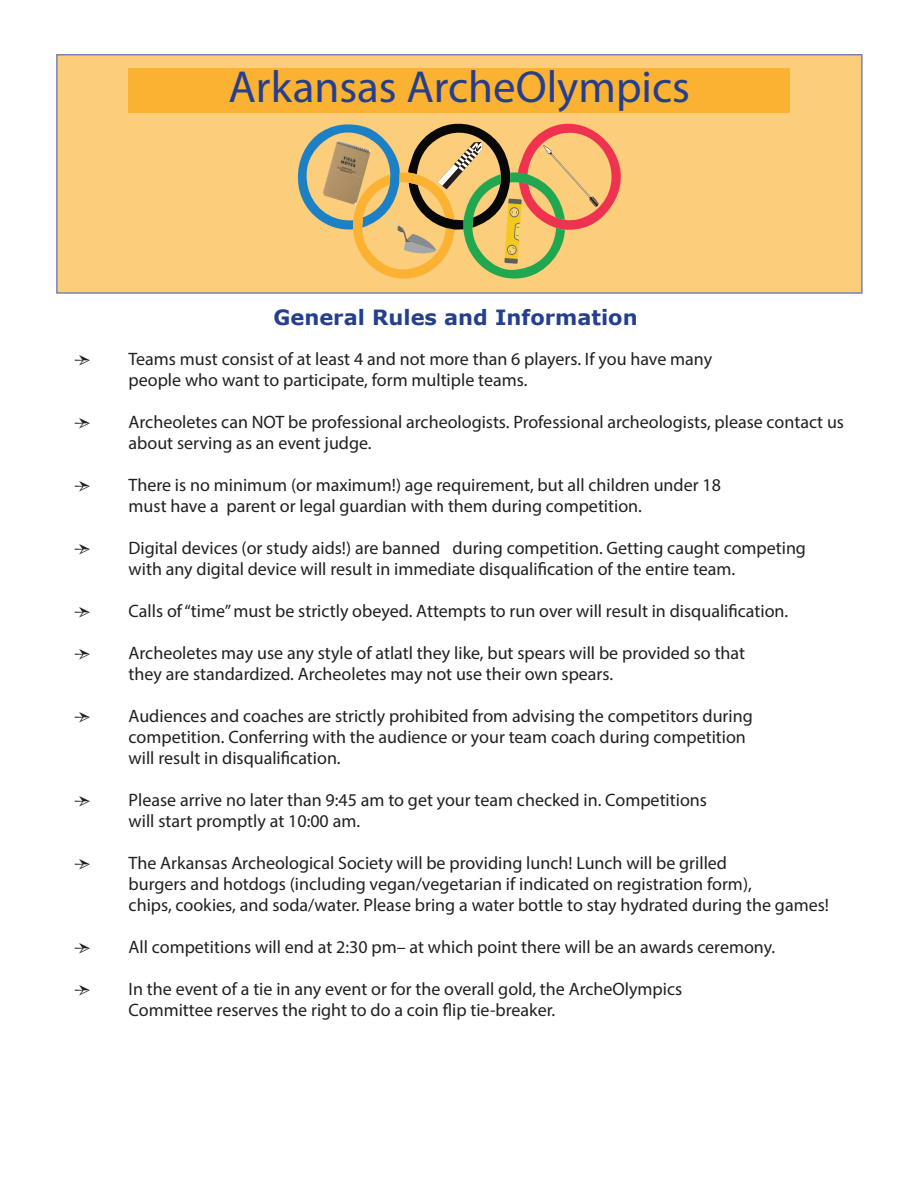
<style>
.page{position:relative;width:918px;height:1188px;background:#fff}
.page>*{position:absolute;margin:0;border:0;box-sizing:border-box;transform-origin:0 0}
.t1{font:45px "Myriad Pro";color:#253f8e}
.t2{font:700 21px "Verdana";color:#253f8e}
.t3{font:18px/21px "Myriad Pro";color:#231f20}
.t4{font:18px "Minion Pro";color:#231f20}
</style>
<div class="page">
<div style="left:56px;top:54px;width:807px;height:240px;background:#fccd7b"></div>
<svg style="left:297px;top:123px;width:324px;height:156px"></svg>
<img style="left:330px;top:140px;width:41px;height:38px">
<img style="left:322px;top:168px;width:41px;height:37px">
<div style="left:129px;top:68px;width:661px;height:45px;background:#fbb131"></div>
<h1 class="t1" style="left:230px;top:60px;width:463px">Arkansas ArcheOlympics</h1>
<p class="t2" style="left:273px;top:303px;width:366px">General Rules and Information</p>
<p class="t4" style="left:75px;top:347px;width:18px">Ӻ</p>
<p class="t3" style="left:129px;top:348px;width:585px">Teams must consist of at least 4 and not more than 6 players. If you have many</p>
<p class="t3" style="left:129px;top:369px;width:400px">people who want to participate, form multiple teams.</p>
<p class="t4" style="left:75px;top:410px;width:18px">Ӻ</p>
<p class="t3" style="left:129px;top:411px;width:717px">Archeoletes can NOT be professional archeologists. Professional archeologists, please contact us</p>
<p class="t3" style="left:129px;top:432px;width:245px">about serving as an event judge.</p>
<p class="t4" style="left:75px;top:473px;width:18px">Ӻ</p>
<p class="t3" style="left:129px;top:474px;width:594px">There is no minimum (or maximum!) age requirement, but all children under 18</p>
<p class="t3" style="left:129px;top:495px;width:515px">must have a parent or legal guardian with them during competition.</p>
<p class="t4" style="left:75px;top:536px;width:18px">Ӻ</p>
<p class="t3" style="left:129px;top:537px;width:679px">Digital devices (or study aids!) are banned during competition. Getting caught competing with any digital device will result in immediate disqualification of the entire team.</p>
<p class="t4" style="left:75px;top:599px;width:18px">Ӻ</p>
<p class="t3" style="left:129px;top:600px;width:661px">Calls of “time” must be strictly obeyed. Attempts to run over will result in disqualification.</p>
<p class="t4" style="left:75px;top:641px;width:18px">Ӻ</p>
<p class="t3" style="left:129px;top:642px;width:618px">Archeoletes may use any style of atlatl they like, but spears will be provided so that</p>
<p class="t3" style="left:129px;top:663px;width:486px">they are standardized. Archeoletes may not use their own spears.</p>
<p class="t4" style="left:75px;top:704px;width:18px">Ӻ</p>
<p class="t3" style="left:129px;top:705px;width:626px">Audiences and coaches are strictly prohibited from advising the competitors during</p>
<p class="t3" style="left:129px;top:726px;width:619px">competition. Conferring with the audience or your team coach during competition</p>
<p class="t3" style="left:129px;top:747px;width:214px">will result in disqualification.</p>
<p class="t4" style="left:75px;top:788px;width:18px">Ӻ</p>
<p class="t3" style="left:129px;top:789px;width:580px">Please arrive no later than 9:45 am to get your team checked in. Competitions</p>
<p class="t3" style="left:129px;top:810px;width:233px">will start promptly at 10:00 am.</p>
<p class="t4" style="left:75px;top:851px;width:18px">Ӻ</p>
<p class="t3" style="left:129px;top:852px;width:600px">The Arkansas Archeological Society will be providing lunch! Lunch will be grilled</p>
<p class="t3" style="left:129px;top:873px;width:625px">burgers and hotdogs (including vegan/vegetarian if indicated on registration form),</p>
<p class="t3" style="left:129px;top:894px;width:702px">chips, cookies, and soda/water. Please bring a water bottle to stay hydrated during the games!</p>
<p class="t4" style="left:75px;top:935px;width:18px">Ӻ</p>
<p class="t3" style="left:129px;top:936px;width:648px">All competitions will end at 2:30 pm– at which point there will be an awards ceremony.</p>
<p class="t4" style="left:75px;top:977px;width:18px">Ӻ</p>
<p class="t3" style="left:129px;top:978px;width:555px">In the event of a tie in any event or for the overall gold, the ArcheOlympics</p>
<p class="t3" style="left:129px;top:999px;width:428px">Committee reserves the right to do a coin flip tie-breaker.</p>
</div>
